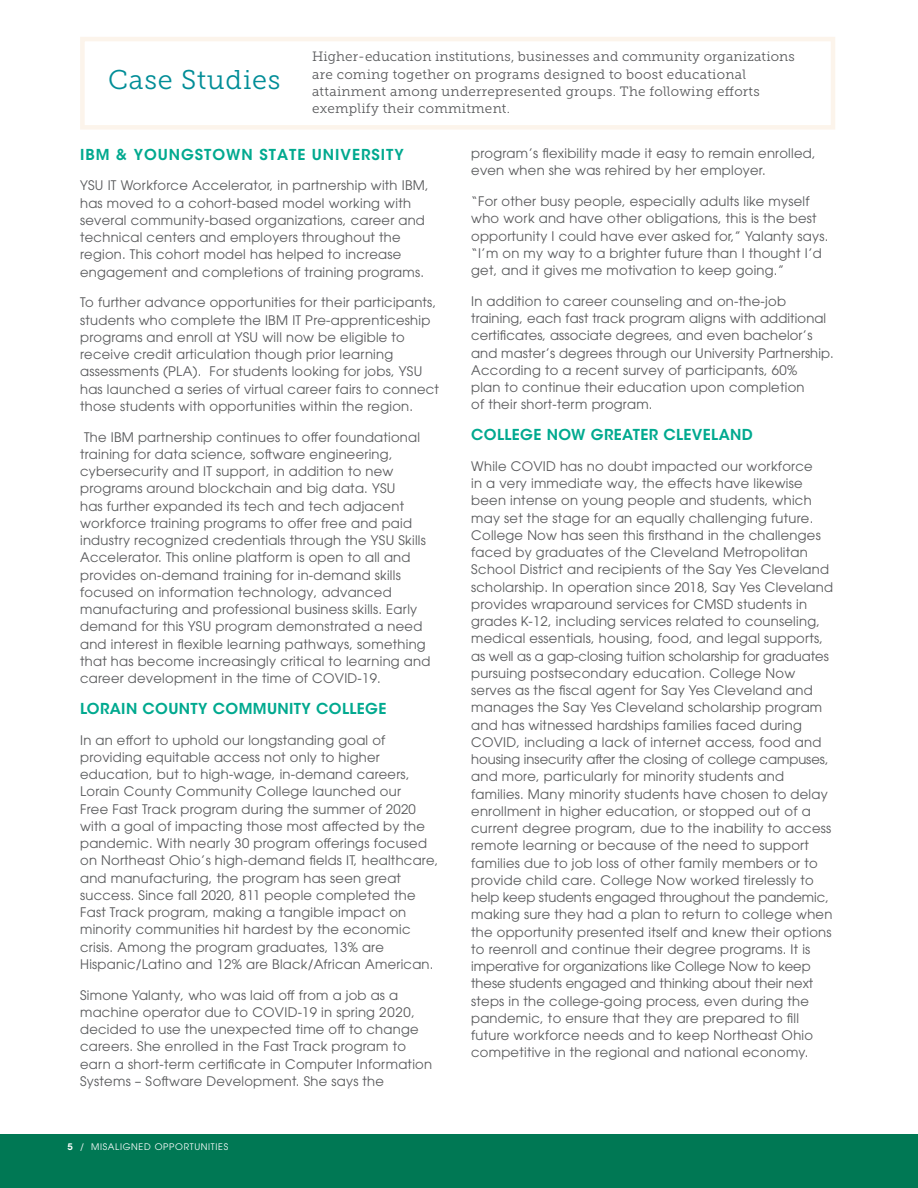
<style>
.page{position:relative;width:918px;height:1188px;background:#fff}
.page>*{position:absolute;margin:0;border:0;box-sizing:border-box;transform-origin:0 0}
.t1{font:27px "Museo Slab 300";letter-spacing:.03em;color:#008d97}
.t2{font:600 15px "ITC Avant Garde Std";letter-spacing:.025em;color:#00a98f}
.t3{font:600 15px "ITC Avant Garde Std";letter-spacing:.065em;color:#00a98f}
.t4{font:13.5px/17.2px "Museo Slab 300";letter-spacing:.015em;color:#57585a}
.t5{font:13.2px/17.2px "ITC Avant Garde Pro";letter-spacing:.02em;color:#57585a}
.t6{font:9px "ITC Avant Garde Pro";letter-spacing:.075em;color:#fff}
.s1{font-family:"ITC Avant Garde Std";font-weight:600}
</style>
<div class="page">
<div style="left:0;top:1134px;width:918px;height:54px;background:#007854"></div>
<div style="left:80px;top:37px;width:755px;height:93px;border:4px solid #fcf4eb"></div>
<p class="t1" style="left:108px;top:65px;width:174px">Case Studies</p>
<p class="t4" style="left:312px;top:48px;width:484px">Higher-education institutions, businesses and community organizations are coming together on programs designed to boost educational attainment among underrepresented groups. The following efforts exemplify their commitment.</p>
<p class="t3" style="left:80px;top:145px;width:325px">IBM &amp; YOUNGSTOWN STATE UNIVERSITY</p>
<p class="t5" style="left:80px;top:177px;width:350px">YSU IT Workforce Accelerator, in partnership with IBM, has moved to a cohort-based model working with several community-based organizations, career and technical centers and employers throughout the region. This cohort model has helped to increase engagement and completions of training programs.</p>
<p class="t5" style="left:80px;top:294px;width:360px">To further advance opportunities for their participants, students who complete the IBM IT Pre-apprenticeship programs and enroll at YSU will now be eligible to receive credit articulation though prior learning assessments (PLA). For students looking for jobs, YSU has launched a series of virtual career fairs to connect those students with opportunities within the region.</p>
<p class="t5" style="left:80px;top:428px;width:352px">The IBM partnership continues to offer foundational training for data science, software engineering, cybersecurity and IT support, in addition to new programs around blockchain and big data. YSU<br>has further expanded its tech and tech adjacent workforce training programs to offer free and paid industry recognized credentials through the YSU Skills Accelerator. This online platform is open to all and provides on-demand training for in-demand skills focused on information technology, advanced manufacturing and professional business skills. Early demand for this YSU program demonstrated a need and interest in flexible learning pathways, something that has become increasingly critical to learning and career development in the time of COVID-19.</p>
<p class="t2" style="left:80px;top:699px;width:308px">LORAIN COUNTY COMMUNITY COLLEGE</p>
<p class="t5" style="left:80px;top:731px;width:360px">In an effort to uphold our longstanding goal of providing equitable access not only to higher education, but to high-wage, in-demand careers, Lorain County Community College launched our<br>Free Fast Track program during the summer of 2020 with a goal of impacting those most affected by the pandemic. With nearly 30 program offerings focused on Northeast Ohio’s high-demand fields IT, healthcare, and manufacturing, the program has seen great success. Since fall 2020, 811 people completed the Fast Track program, making a tangible impact on minority communities hit hardest by the economic crisis. Among the program graduates, 13% are Hispanic/Latino and 12% are Black/African American.</p>
<p class="t5" style="left:80px;top:986px;width:353px">Simone Yalanty, who was laid off from a job as a machine operator due to COVID-19 in spring 2020, decided to use the unexpected time off to change careers. She enrolled in the Fast Track program to earn a short-term certificate in Computer Information Systems – Software Development. She says the</p>
<p class="t6" style="left:68px;top:1141px;width:162px"><span class="s1">5</span> / MISALIGNED OPPORTUNITIES</p>
<p class="t5" style="left:471px;top:145px;width:346px">program’s flexibility made it easy to remain enrolled, even when she was rehired by her employer.</p>
<p class="t5" style="left:471px;top:193px;width:359px">“For other busy people, especially adults like myself who work and have other obligations, this is the best opportunity I could have ever asked for,” Yalanty says. “I’m on my way to a brighter future than I thought I’d get, and it gives me motivation to keep going.”</p>
<p class="t5" style="left:471px;top:292px;width:364px">In addition to career counseling and on-the-job training, each fast track program aligns with additional certificates, associate degrees, and even bachelor’s and master’s degrees through our University Partnership.<br>According to a recent survey of participants, 60%<br>plan to continue their education upon completion<br>of their short-term program.</p>
<p class="t2" style="left:471px;top:425px;width:283px">COLLEGE NOW GREATER CLEVELAND</p>
<p class="t5" style="left:471px;top:457px;width:363px">While COVID has no doubt impacted our workforce<br>in a very immediate way, the effects have likewise been intense on young people and students, which may set the stage for an equally challenging future.<br>College Now has seen this firsthand in the challenges faced by graduates of the Cleveland Metropolitan School District and recipients of the Say Yes Cleveland scholarship. In operation since 2018, Say Yes Cleveland provides wraparound services for CMSD students in grades K-12, including services related to counseling, medical essentials, housing, food, and legal supports, as well as a gap-closing tuition scholarship for graduates pursuing postsecondary education. College Now serves as the fiscal agent for Say Yes Cleveland and manages the Say Yes Cleveland scholarship program and has witnessed hardships families faced during COVID, including a lack of internet access, food and housing insecurity after the closing of college campuses, and more, particularly for minority students and families. Many minority students have chosen to delay enrollment in higher education, or stopped out of a current degree program, due to the inability to access remote learning or because of the need to support families due to job loss of other family members or to provide child care. College Now worked tirelessly to help keep students engaged throughout the pandemic, making sure they had a plan to return to college when the opportunity presented itself and knew their options to reenroll and continue their degree programs. It is imperative for organizations like College Now to keep these students engaged and thinking about their next steps in the college-going process, even during the pandemic, to ensure that they are prepared to fill future workforce needs and to keep Northeast Ohio competitive in the regional and national economy.</p>
</div>
